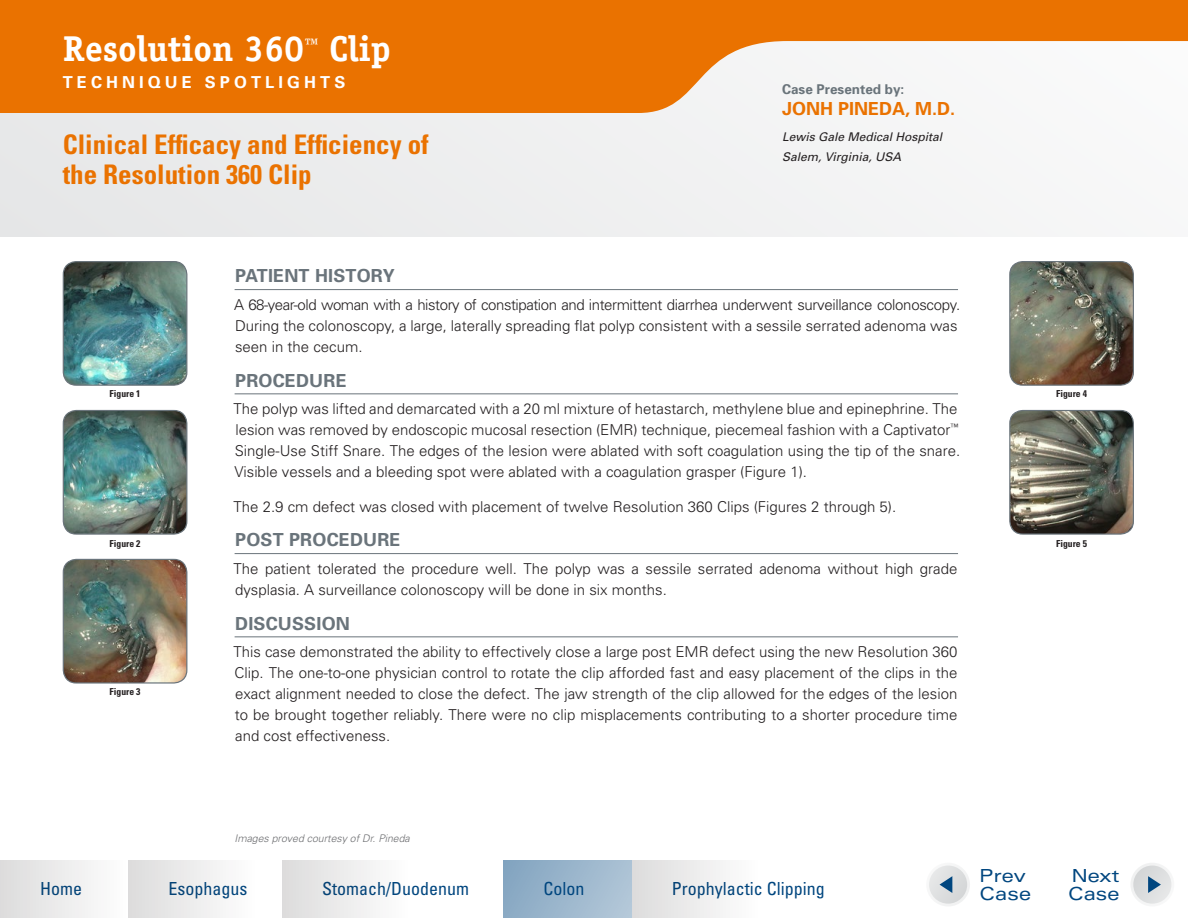
<style>
.page{position:relative;width:1188px;height:918px;background:#fff}
.page>*{position:absolute;margin:0;border:0;box-sizing:border-box;transform-origin:0 0}
.t1{font:700 36px "Officina Serif";color:#fff}
.t2{font:700 condensed 27px/30px "Univers LT Std";color:#ea7200}
.t3{font:condensed 18px "Univers LT Std";color:#00467f}
.t4{font:700 18px "Univers";letter-spacing:.01em;color:#6a747b}
.t5{font:expanded 18px/18px "Univers";color:#00467f}
.t6{font:700 18px "Univers";color:#ea7200}
.t7{font:700 16.5px "Univers";letter-spacing:.25em;color:#fff}
.t8{font:300 15px/21px "Univers";color:#231f20}
.t9{font:700 13.5px "Univers";color:#6a747b}
.t10{font:italic 12px/19.5px "Univers";color:#231f20}
.t11{font:italic 300 10.5px "Univers";color:#6d6e71}
.t12{font:700 condensed 9.6px "Univers LT Std";color:#231f20}
</style>
<div class="page">
<div style="left:0;top:0;width:1188px;height:237px;background:#eff0f0"></div>
<svg style="left:0;top:0;width:1188px;height:113px;fill:#ea7200"></svg>
<hr style="left:235px;top:289px;width:723px;height:1px;background:#6a747b">
<hr style="left:235px;top:393px;width:723px;height:1px;background:#6a747b">
<hr style="left:235px;top:553px;width:723px;height:1px;background:#6a747b">
<hr style="left:235px;top:636px;width:723px;height:1px;background:#6a747b">
<img style="left:63px;top:559px;width:124px;height:124px">
<div style="left:63px;top:559px;width:124px;height:125px;border:1px solid #6a747b;border-radius:13px"></div>
<img style="left:63px;top:411px;width:124px;height:123px">
<div style="left:63px;top:410px;width:124px;height:125px;border:1px solid #6a747b;border-radius:13px"></div>
<img style="left:1010px;top:411px;width:123px;height:122px">
<div style="left:1009px;top:410px;width:125px;height:125px;border:1px solid #6a747b;border-radius:13px"></div>
<img style="left:63px;top:262px;width:124px;height:123px">
<div style="left:63px;top:261px;width:124px;height:125px;border:1px solid #6a747b;border-radius:13px"></div>
<img style="left:1010px;top:262px;width:123px;height:122px">
<div style="left:1009px;top:261px;width:125px;height:125px;border:1px solid #6a747b;border-radius:13px"></div>
<div style="left:926px;top:863px;width:44px;height:44px;background:#f3f4f4;border-radius:50%"></div>
<div style="left:929px;top:866px;width:38px;height:38px;background:#dcdede;border-radius:50%"></div>
<svg style="left:940px;top:876px;width:12px;height:17px"></svg>
<div style="left:1130px;top:863px;width:44px;height:44px;background:linear-gradient(to bottom,#edeeee,#f8f8f8);border-radius:50%"></div>
<div style="left:1133px;top:866px;width:38px;height:38px;background:#dbddde;border-radius:50%"></div>
<svg style="left:1148px;top:876px;width:13px;height:17px"></svg>
<div style="left:0;top:860px;width:128px;height:58px;background:linear-gradient(to right,#dcdcdc,#fefefe)"></div>
<div style="left:128px;top:860px;width:129px;height:58px;background:linear-gradient(to right,#dcdcdc,#fefeff)"></div>
<div style="left:282px;top:860px;width:128px;height:58px;background:linear-gradient(to right,#dcdcdc,#fefefe)"></div>
<div style="left:632px;top:860px;width:128px;height:58px;background:linear-gradient(to right,#dcdcdc,#fefefe)"></div>
<div style="left:503px;top:860px;width:129px;height:58px;background:linear-gradient(to right,#85a6c1,#b1c6d7)"></div>
<h1 class="t1" style="left:63px;top:26px;width:330px">Resolution 360<sup>™</sup> Clip</h1>
<p class="t7" style="left:63px;top:72px;width:284px">TECHNIQUE SPOTLIGHTS</p>
<h2 class="t2" style="left:63px;top:129px;width:368px">Clinical Efficacy and Efficiency of the Resolution 360 Clip</h2>
<p class="t9" style="left:782px;top:81px;width:124px">Case Presented by:</p>
<p class="t6" style="left:782px;top:98px;width:175px">JONH PINEDA, M.D.</p>
<p class="t10" style="left:782px;top:127px;width:162px">Lewis Gale Medical Hospital<br>Salem, Virginia, USA</p>
<p class="t4" style="left:235px;top:265px;width:161px">PATIENT HISTORY</p>
<p class="t8" style="left:234px;top:294px;width:728px">A 68-year-old woman with a history of constipation and intermittent diarrhea underwent surveillance colonoscopy.<br>During the colonoscopy, a large, laterally spreading flat polyp consistent with a sessile serrated adenoma was seen in the cecum.</p>
<p class="t4" style="left:235px;top:369px;width:113px">PROCEDURE</p>
<p class="t8" style="left:234px;top:399px;width:728px">The polyp was lifted and demarcated with a 20 ml mixture of hetastarch, methylene blue and epinephrine. The lesion was removed by endoscopic mucosal resection (EMR) technique, piecemeal fashion with a Captivator<sup>™ </sup>Single-Use Stiff Snare. The edges of the lesion were ablated with soft coagulation using the tip of the snare.<br>Visible vessels and a bleeding spot were ablated with a coagulation grasper (Figure 1).</p>
<p class="t8" style="left:234px;top:496px;width:664px">The 2.9 cm defect was closed with placement of twelve Resolution 360 Clips (Figures 2 through 5).</p>
<p class="t4" style="left:235px;top:529px;width:167px">POST PROCEDURE</p>
<p class="t8" style="left:234px;top:558px;width:725px">The patient tolerated the procedure well. The polyp was a sessile serrated adenoma without high grade dysplasia. A surveillance colonoscopy will be done in six months.</p>
<p class="t4" style="left:235px;top:612px;width:116px">DISCUSSION</p>
<p class="t8" style="left:234px;top:642px;width:726px;text-align:justify">This case demonstrated the ability to effectively close a large post EMR defect using the new Resolution 360<br>Clip. The one-to-one physician control to rotate the clip afforded fast and easy placement of the clips in the exact alignment needed to close the defect. The jaw strength of the clip allowed for the edges of the lesion to be brought together reliably. There were no clip misplacements contributing to a shorter procedure time and cost effectiveness.</p>
<p class="t12" style="left:110px;top:388px;width:32px">Figure 1</p>
<p class="t12" style="left:1056px;top:388px;width:32px">Figure 4</p>
<p class="t12" style="left:110px;top:538px;width:32px">Figure 2</p>
<p class="t12" style="left:1056px;top:538px;width:32px">Figure 5</p>
<p class="t12" style="left:110px;top:686px;width:32px">Figure 3</p>
<p class="t11" style="left:234px;top:832px;width:177px">Images proved courtesy of Dr. Pineda</p>
<p class="t5" style="left:979px;top:867px;width:48px">Prev</p>
<p class="t3" style="left:40px;top:877px;width:43px">Home</p>
<p class="t3" style="left:169px;top:877px;width:80px">Esophagus</p>
<p class="t3" style="left:322px;top:877px;width:149px">Stomach/Duodenum</p>
<p class="t3" style="left:543px;top:877px;width:43px">Colon</p>
<p class="t3" style="left:672px;top:877px;width:154px">Prophylactic Clipping</p>
<p class="t5" style="left:979px;top:885px;width:53px">Case</p>
<p class="t5" style="left:1068px;top:867px;width:53px">Next<br>Case</p>
</div>
